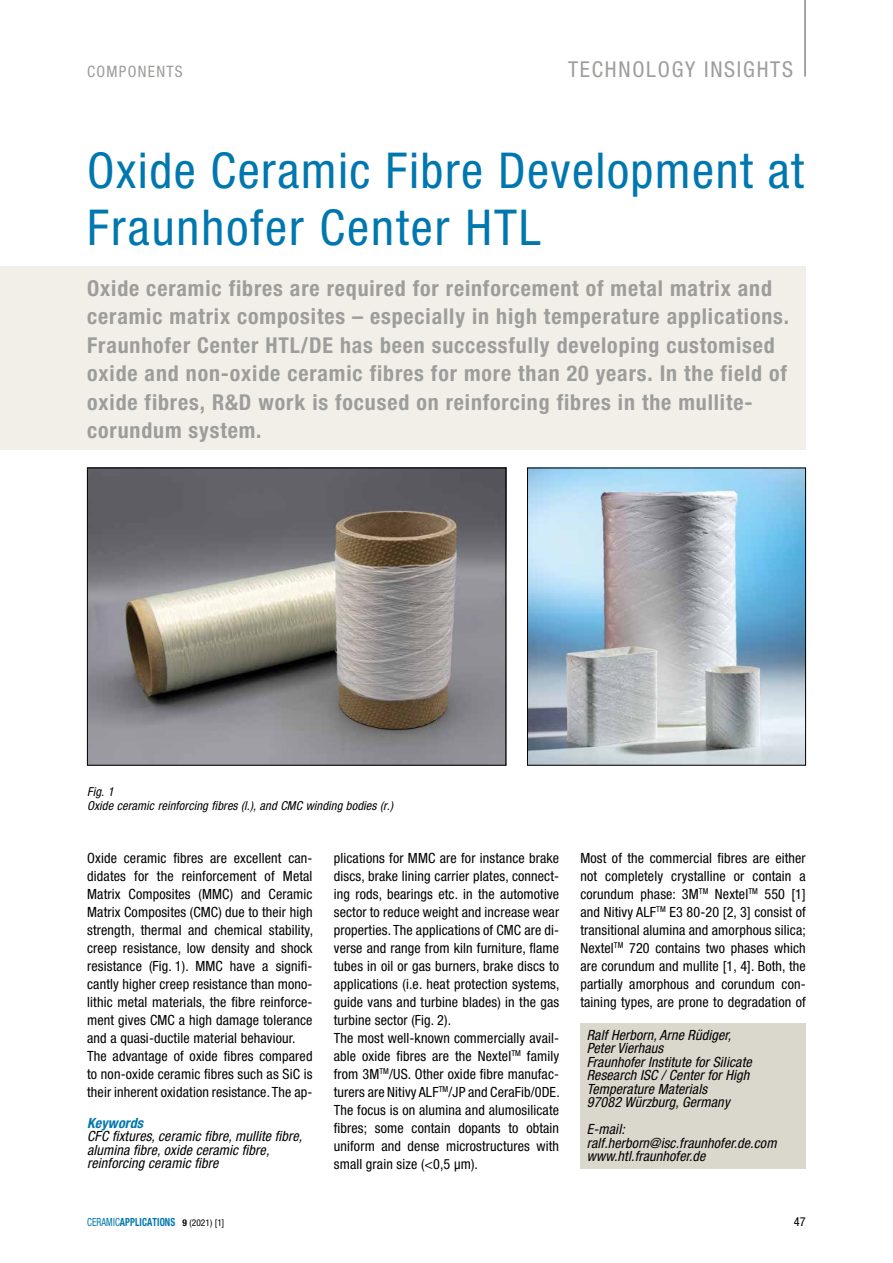
<style>
.page{position:relative;width:893px;height:1263px;background:#fff}
.page>*{position:absolute;margin:0;border:0;box-sizing:border-box;transform-origin:0 0}
.t1{font:condensed 49.5px/57px "Helvetica Neue";letter-spacing:.03em;color:#0077ae}
.t2{font:700 condensed 21.9px/28.5px "Helvetica Neue";letter-spacing:.04em;color:#9d9d9c}
.t3{font:condensed 21.9px "Helvetica Neue";letter-spacing:.08em;color:#9d9d9c}
.t4{font:condensed 15.75px "Helvetica Neue";letter-spacing:.08em;color:#9d9d9c}
.t5{font:condensed 14.1px/18px "Helvetica Neue";letter-spacing:.01em;color:#000}
.t6{font:italic condensed 14.1px/13.5px "Helvetica Neue";letter-spacing:.01em;color:#000}
.t7{font:italic 700 condensed 14.1px "Helvetica Neue";letter-spacing:.01em;color:#0077ae}
.t8{font:italic condensed 12.3px/13.5px "Helvetica Neue";letter-spacing:.01em;color:#000}
.t9{font:condensed 12.3px "Helvetica Neue";color:#000}
.t10{font:700 condensed 11.25px "Helvetica Neue";letter-spacing:.01em;color:#0077ae;scale:.83 1}
.s1{font-weight:400}
.s2{font-size:9.3px;color:#000}
.s3{font-weight:400;font-size:9.3px;color:#000}
</style>
<div class="page">
<hr style="left:804px;top:0;width:2px;height:77px;background:#878787">
<div style="left:0;top:266px;width:806px;height:184px;background:#f1efe7"></div>
<div style="left:580px;top:1023px;width:226px;height:145px;background:#dad8cc"></div>
<img style="left:89px;top:470px;width:415px;height:293px">
<div style="left:87px;top:468px;width:419px;height:297px;border:1px solid #000"></div>
<img style="left:529px;top:470px;width:275px;height:293px">
<div style="left:527px;top:468px;width:279px;height:297px;border:1px solid #000"></div>
<p class="t4" style="left:87px;top:62px;width:97px">COMPONENTS</p>
<h2 class="t3" style="left:568px;top:56px;width:227px">TECHNOLOGY INSIGHTS</h2>
<h1 class="t1" style="left:87px;top:142px;width:718px">Oxide Ceramic Fibre Development at<br>Fraunhofer Center HTL</h1>
<p class="t2" style="left:87px;top:273px;width:703px">Oxide ceramic fibres are required for reinforcement of metal matrix and ceramic matrix composites – especially in high temperature applications.<br>Fraunhofer Center HTL/DE has been successfully developing customised oxide and non-oxide ceramic fibres for more than 20 years. In the field of oxide fibres, R&amp;D work is focused on reinforcing fibres in the mullite&shy;corundum system.</p>
<p class="t8" style="left:87px;top:785px;width:307px">Fig. 1<br>Oxide ceramic reinforcing fibres (l.), and CMC winding bodies (r.)</p>
<p class="t5" style="left:87px;top:848px;width:227px">Oxide ceramic fibres are excellent can&shy;didates for the reinforcement of Metal Matrix Composites (MMC) and Ceramic Matrix Composites (CMC) due to their high strength, thermal and chemical stability, creep resistance, low density and shock resistance (Fig. 1). MMC have a signifi&shy;cantly higher creep resistance than mono&shy;lithic metal materials, the fibre reinforce&shy;ment gives CMC a high damage tolerance and a quasi-ductile material behaviour.<br>The advantage of oxide fibres compared to non-oxide ceramic fibres such as SiC is their inherent oxidation resistance. The ap-</p>
<p class="t5" style="left:334px;top:848px;width:227px">plications for MMC are for instance brake discs, brake lining carrier plates, connect&shy;ing rods, bearings etc. in the automotive sector to reduce weight and increase wear properties. The applications of CMC are di&shy;verse and range from kiln furniture, flame tubes in oil or gas burners, brake discs to applications (i.e. heat protection systems, guide vans and turbine blades) in the gas turbine sector (Fig. 2).<br>The most well-known commercially avail&shy;able oxide fibres are the Nextel<sup>TM</sup> family from 3M<sup>TM</sup>/US. Other oxide fibre manufac&shy;turers are Nitivy ALF<sup>TM</sup>/JP and CeraFib/0DE.<br>The focus is on alumina and alumosilicate fibres; some contain dopants to obtain uniform and dense microstructures with small grain size (&lt;0,5 µm).</p>
<p class="t7" style="left:87px;top:1114px;width:58px">Keywords</p>
<p class="t6" style="left:87px;top:1129px;width:217px">CFC fixtures, ceramic fibre, mullite fibre, alumina fibre, oxide ceramic fibre, reinforcing ceramic fibre</p>
<p class="t5" style="left:580px;top:848px;width:227px;text-align:justify">Most of the commercial fibres are either not completely crystalline or contain a corundum phase: 3M<sup>TM</sup> Nextel<sup>TM</sup> 550 [1] and Nitivy ALF<sup>TM</sup> E3 80-20 [2, 3] consist of transitional alumina and amorphous silica; Nextel<sup>TM</sup> 720 contains two phases which are corundum and mullite [1, 4]. Both, the partially amorphous and corundum con&shy;taining types, are prone to degradation of</p>
<p class="t6" style="left:587px;top:1028px;width:166px">Ralf Herborn, Arne Rüdiger,<br>Peter Vierhaus<br>Fraunhofer Institute for Silicate<br>Research ISC / Center for High<br>Temperature Materials<br>97082 Würzburg, Germany</p>
<p class="t6" style="left:587px;top:1122px;width:191px">E-mail: ralf.herborn@isc.fraunhofer.de.com www.htl.fraunhofer.de</p>
<p class="t10" style="left:87px;top:1215px;width:167px"><span class="s1">CERAMIC</span>APPLICATIONS <span class="s2">9</span> <span class="s3">(2021) [1]</span></p>
<p class="t9" style="left:794px;top:1214px;width:14px">47</p>
</div>
